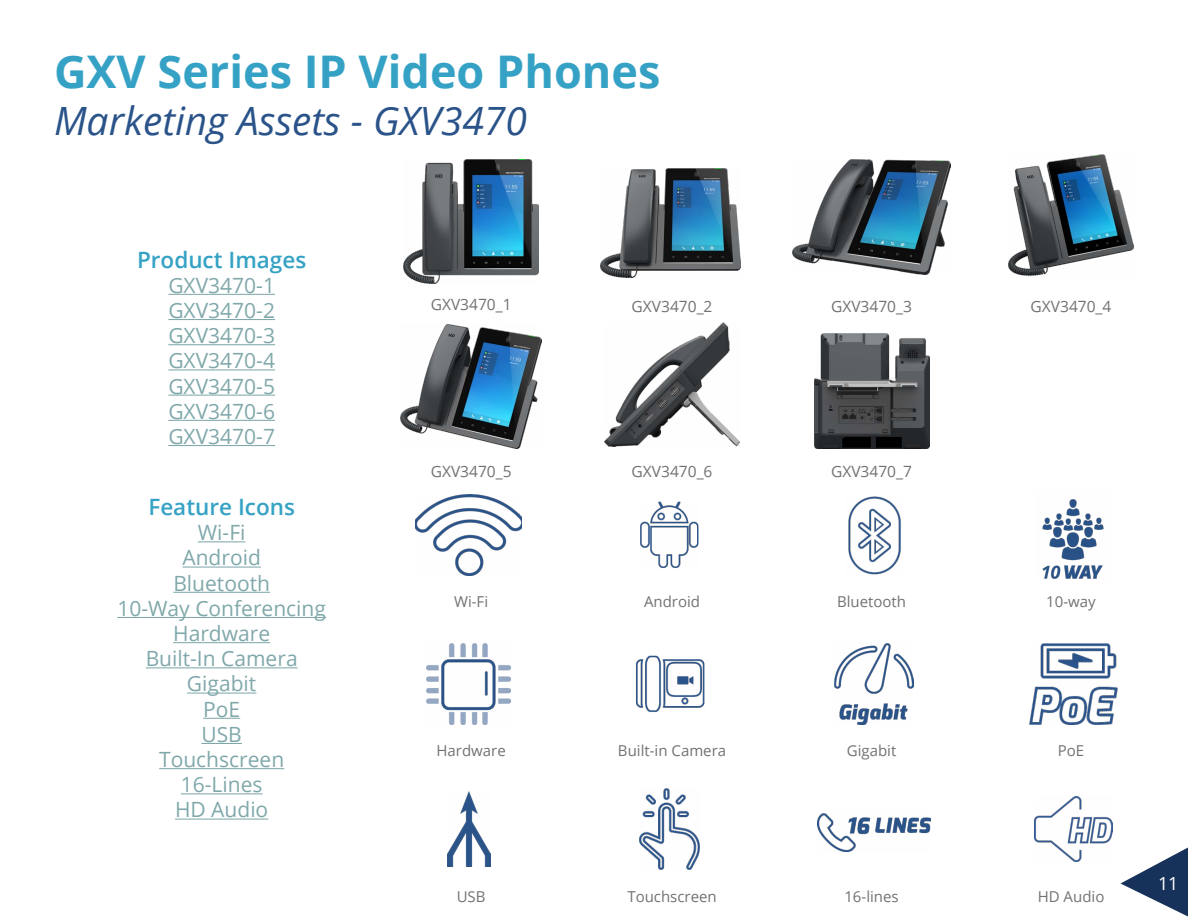
<style>
.page{position:relative;width:1188px;height:918px;background:#fff}
.page>*{position:absolute;margin:0;border:0;box-sizing:border-box;transform-origin:0 0}
.t1{font:700 45px "Open Sans";color:#35a2c5}
.t2{font:italic 39px "Open Sans";color:#2a5389}
.t3{font:600 22.5px "Open Sans";color:#35a2c5}
.t4{font:21px/25.2px "Open Sans";color:#80a8aa;text-align:justify}
.t5{font:18px "Open Sans";color:#fff}
.t6{font:15.6px "Open Sans";color:#717274}
.t7{font:15px "Open Sans";color:#717274}
</style>
<div class="page">
<svg style="left:1120px;top:848px;width:68px;height:68px"></svg>
<hr style="left:168px;top:294px;width:107px;height:1px;background:#80a8aa">
<hr style="left:168px;top:319px;width:107px;height:1px;background:#80a8aa">
<hr style="left:168px;top:344px;width:107px;height:1px;background:#80a8aa">
<hr style="left:168px;top:369px;width:107px;height:1px;background:#80a8aa">
<hr style="left:168px;top:395px;width:107px;height:1px;background:#80a8aa">
<hr style="left:168px;top:420px;width:107px;height:1px;background:#80a8aa">
<hr style="left:168px;top:445px;width:107px;height:1px;background:#80a8aa">
<img style="left:848px;top:496px;width:53px;height:79px">
<img style="left:640px;top:501px;width:59px;height:67px">
<img style="left:601px;top:168px;width:139px;height:110px">
<img style="left:404px;top:159px;width:134px;height:124px">
<img style="left:1009px;top:154px;width:124px;height:122px">
<img style="left:416px;top:494px;width:106px;height:81px">
<hr style="left:198px;top:541px;width:48px;height:1px;background:#80a8aa">
<hr style="left:182px;top:567px;width:79px;height:1px;background:#80a8aa">
<hr style="left:173px;top:592px;width:97px;height:1px;background:#80a8aa">
<hr style="left:117px;top:617px;width:209px;height:1px;background:#80a8aa">
<hr style="left:173px;top:642px;width:97px;height:1px;background:#80a8aa">
<hr style="left:146px;top:667px;width:152px;height:1px;background:#80a8aa">
<hr style="left:187px;top:693px;width:69px;height:1px;background:#80a8aa">
<hr style="left:203px;top:718px;width:37px;height:1px;background:#80a8aa">
<hr style="left:201px;top:743px;width:41px;height:1px;background:#80a8aa">
<hr style="left:159px;top:768px;width:125px;height:1px;background:#80a8aa">
<hr style="left:181px;top:793px;width:82px;height:1px;background:#80a8aa">
<hr style="left:175px;top:819px;width:93px;height:1px;background:#80a8aa">
<img style="left:792px;top:159px;width:159px;height:115px">
<img style="left:1042px;top:499px;width:62px;height:80px">
<img style="left:834px;top:643px;width:79px;height:81px">
<img style="left:636px;top:655px;width:69px;height:57px">
<img style="left:427px;top:643px;width:84px;height:81px">
<img style="left:1029px;top:643px;width:88px;height:81px">
<img style="left:817px;top:813px;width:113px;height:39px">
<img style="left:640px;top:789px;width:60px;height:81px">
<img style="left:447px;top:791px;width:43px;height:76px">
<img style="left:1034px;top:797px;width:78px;height:64px">
<img style="left:604px;top:323px;width:136px;height:124px">
<img style="left:401px;top:325px;width:140px;height:124px">
<img style="left:814px;top:333px;width:115px;height:115px">
<h1 class="t1" style="left:54px;top:40px;width:608px">GXV Series IP Video Phones</h1>
<h2 class="t2" style="left:54px;top:94px;width:475px">Marketing Assets - GXV3470</h2>
<p class="t3" style="left:137px;top:244px;width:171px">Product Images</p>
<p class="t4" style="left:168px;top:272px;width:108px">GXV3470-1<br>GXV3470-2<br>GXV3470-3<br>GXV3470-4<br>GXV3470-5<br>GXV3470-6<br>GXV3470-7</p>
<p class="t3" style="left:148px;top:491px;width:148px">Feature Icons</p>
<p class="t4" style="left:117px;top:520px;width:210px;text-align:center">Wi-Fi<br>Android<br>Bluetooth<br>10-Way Conferencing<br>Hardware<br>Built-In Camera<br>Gigabit<br>PoE<br>USB<br>Touchscreen<br>16-Lines<br>HD Audio</p>
<p class="t6" style="left:431px;top:294px;width:82px">GXV3470_1</p>
<p class="t6" style="left:632px;top:295px;width:82px">GXV3470_2</p>
<p class="t6" style="left:1031px;top:295px;width:82px">GXV3470_4</p>
<p class="t6" style="left:831px;top:295px;width:82px">GXV3470_3</p>
<p class="t6" style="left:431px;top:460px;width:82px">GXV3470_5</p>
<p class="t6" style="left:632px;top:460px;width:82px">GXV3470_6</p>
<p class="t6" style="left:831px;top:460px;width:82px">GXV3470_7</p>
<p class="t7" style="left:454px;top:592px;width:36px">Wi-Fi</p>
<p class="t7" style="left:644px;top:592px;width:58px">Android</p>
<p class="t7" style="left:837px;top:592px;width:71px">Bluetooth</p>
<p class="t7" style="left:1046px;top:592px;width:51px">10-way</p>
<p class="t7" style="left:437px;top:741px;width:71px">Hardware</p>
<p class="t7" style="left:618px;top:741px;width:110px">Built-in Camera</p>
<p class="t7" style="left:847px;top:741px;width:51px">Gigabit</p>
<p class="t7" style="left:1058px;top:741px;width:28px">PoE</p>
<p class="t7" style="left:457px;top:886px;width:30px">USB</p>
<p class="t7" style="left:627px;top:886px;width:91px">Touchscreen</p>
<p class="t7" style="left:844px;top:886px;width:56px">16-lines</p>
<p class="t7" style="left:1038px;top:886px;width:68px">HD Audio</p>
<p class="t5" style="left:1158px;top:871px;width:22px">11</p>
</div>
